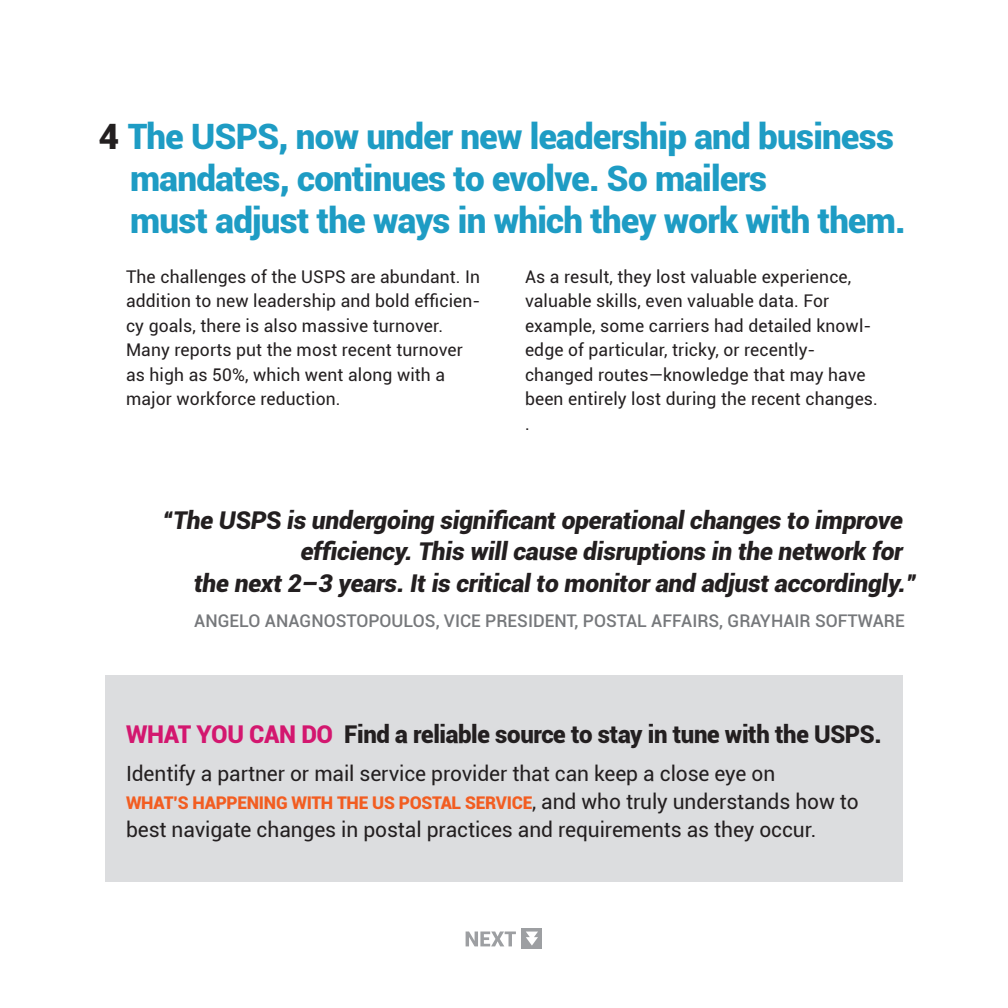
<style>
.page{position:relative;width:1008px;height:1008px;background:#fff}
.page>*{position:absolute;margin:0;border:0;box-sizing:border-box;transform-origin:0 0}
.t1{font:900 35px/42px "Roboto";letter-spacing:-.02em;color:#1e9cc4}
.t2{font:italic 900 24.5px/31.5px "Roboto";letter-spacing:-.005em;color:#231f20;text-align:right}
.t3{font:900 24.5px "Roboto";letter-spacing:-.015em;color:#231f20}
.t4{font:21px "Roboto";letter-spacing:-.005em;color:#231f20}
.t5{font:17.5px/24.5px "Roboto";letter-spacing:.005em;color:#231f20}
.t6{font:500 17.5px "Roboto";color:#76787b}
.t7{font:900 17.5px "Roboto";letter-spacing:-.015em;color:#f25d21}
.s1{color:#231f20}
.s2{color:#d3176f}
.s3{font-weight:400;font-size:21px;color:#231f20}
</style>
<div class="page">
<svg style="left:466px;top:932px;width:50px;height:14px"></svg>
<div style="left:521px;top:928px;width:21px;height:21px;background:#9d9fa2"></div>
<svg style="left:526px;top:932px;width:12px;height:14px"></svg>
<div style="left:105px;top:676px;width:798px;height:206px;background:#dcdddf"></div>
<p class="t1" style="left:130px;top:114px;width:777px;text-indent:-32px"><span class="s1">4</span> The USPS, now under new leadership and business mandates, continues to evolve. So mailers<br>must adjust the ways in which they work with them.</p>
<p class="t5" style="left:126px;top:264px;width:356px">The challenges of the USPS are abundant. In addition to new leadership and bold efficien&shy;cy goals, there is also massive turnover.<br>Many reports put the most recent turnover as high as 50%, which went along with a major workforce reduction.</p>
<p class="t5" style="left:525px;top:264px;width:354px">As a result, they lost valuable experience, valuable skills, even valuable data. For example, some carriers had detailed knowl&shy;edge of particular, tricky, or recently&shy;changed routes—knowledge that may have been entirely lost during the recent changes.</p>
<p class="t5" style="left:525px;top:411px;width:6px">.</p>
<p class="t2" style="left:162px;top:503px;width:742px">“The USPS is undergoing significant operational changes to improve efficiency. This will cause disruptions in the network for</p>
<p class="t2" style="left:194px;top:566px;width:724px">the next 2–3 years. It is critical to monitor and adjust accordingly.”</p>
<p class="t6" style="left:194px;top:608px;width:712px">ANGELO ANAGNOSTOPOULOS, VICE PRESIDENT, POSTAL AFFAIRS, GRAYHAIR SOFTWARE</p>
<p class="t3" style="left:126px;top:717px;width:757px"><span class="s2">WHAT YOU CAN DO</span> Find a reliable source to stay in tune with the USPS.</p>
<p class="t4" style="left:126px;top:759px;width:651px">Identify a partner or mail service provider that can keep a close eye on</p>
<p class="t7" style="left:126px;top:791px;width:734px">WHAT’S HAPPENING WITH THE US POSTAL SERVICE<span class="s3">, and who truly understands how to</span></p>
<p class="t4" style="left:126px;top:815px;width:692px">best navigate changes in postal practices and requirements as they occur.</p>
</div>
